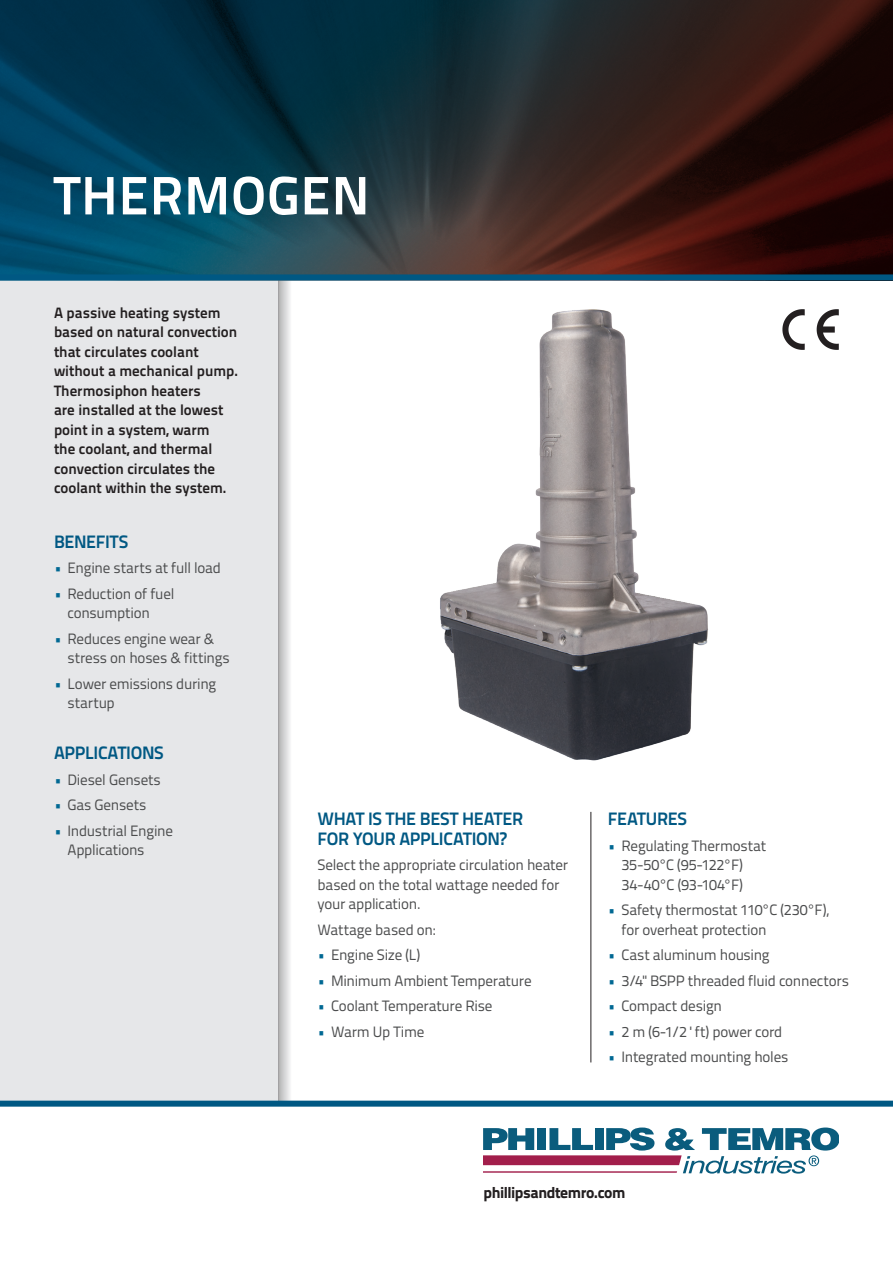
<style>
.page{position:relative;width:893px;height:1263px;background:#fff}
.page>*{position:absolute;margin:0;border:0;box-sizing:border-box;transform-origin:0 0}
.t1{font:700 54px "Titillium Text 22 L";letter-spacing:.02em;color:#fff}
.t2{font:700 18px/19.5px "Titillium Text 22 L";letter-spacing:-.02em;color:#005883}
.t3{font:800 15.75px "Titillium Text 22 L";letter-spacing:-.025em;color:#231f20}
.t4{font:15px/19.5px "Titillium Text 22 L";letter-spacing:-.015em;color:#4b4c4d}
.t5{font:700 15px/19.5px "Titillium Text 22 L";color:#231f20}
.s1{color:#006893}
</style>
<div class="page">
<div style="left:0;top:280px;width:279px;height:824px;background:#e6e7e9"></div>
<svg style="left:279px;top:799px;width:12px;height:302px"></svg>
<img style="left:0;top:0;width:893px;height:274px">
<hr style="left:591px;top:812px;width:1px;height:250px;background:#231f20">
<div style="left:0;top:274px;width:893px;height:6px;background:#005883"></div>
<img style="left:254px;top:255px;width:639px;height:544px">
<img style="left:776px;top:303px;width:79px;height:56px">
<svg style="left:484px;top:1127px;width:355px;height:46px"></svg>
<div style="left:0;top:1101px;width:893px;height:6px;background:#005883"></div>
<h1 class="t1" style="left:54px;top:154px;width:317px">THERMOGEN</h1>
<p class="t5" style="left:54px;top:302px;width:186px">A passive heating system based on natural convection that circulates coolant without a mechanical pump.<br>Thermosiphon heaters<br>are installed at the lowest point in a system, warm<br>the coolant, and thermal convection circulates the coolant within the system.</p>
<p class="t2" style="left:54px;top:531px;width:76px">BENEFITS</p>
<p class="t4" style="left:54px;top:557px;width:169px"><span class="s1">•</span> Engine starts at full load</p>
<p class="t4" style="left:68px;top:583px;width:108px;text-indent:-14px"><span class="s1">•</span> Reduction of fuel consumption</p>
<p class="t4" style="left:68px;top:628px;width:164px;text-indent:-14px"><span class="s1">•</span> Reduces engine wear &amp; stress on hoses &amp; fittings</p>
<p class="t4" style="left:68px;top:673px;width:150px;text-indent:-14px"><span class="s1">•</span> Lower emissions during startup</p>
<p class="t2" style="left:54px;top:742px;width:111px">APPLICATIONS</p>
<p class="t4" style="left:54px;top:769px;width:108px"><span class="s1">•</span> Diesel Gensets</p>
<p class="t4" style="left:54px;top:794px;width:94px"><span class="s1">•</span> Gas Gensets</p>
<p class="t4" style="left:68px;top:820px;width:107px;text-indent:-14px"><span class="s1">•</span> Industrial Engine<br>Applications</p>
<p class="t2" style="left:318px;top:808px;width:207px">WHAT IS THE BEST HEATER<br>FOR YOUR APPLICATION?</p>
<p class="t4" style="left:318px;top:854px;width:252px">Select the appropriate circulation heater based on the total wattage needed for your application.</p>
<p class="t4" style="left:318px;top:919px;width:120px">Wattage based on:</p>
<p class="t4" style="left:318px;top:944px;width:104px"><span class="s1">•</span> Engine Size (L)</p>
<p class="t4" style="left:318px;top:970px;width:216px"><span class="s1">•</span> Minimum Ambient Temperature</p>
<p class="t4" style="left:318px;top:995px;width:176px"><span class="s1">•</span> Coolant Temperature Rise</p>
<p class="t4" style="left:318px;top:1021px;width:108px"><span class="s1">•</span> Warm Up Time</p>
<p class="t2" style="left:608px;top:808px;width:81px">FEATURES</p>
<p class="t4" style="left:621px;top:835px;width:146px;text-indent:-14px"><span class="s1">•</span> Regulating Thermostat<br>35-50°C (95-122°F)<br>34-40°C (93-104°F)</p>
<p class="t4" style="left:621px;top:899px;width:209px;text-indent:-14px"><span class="s1">•</span> Safety thermostat 110°C (230°F), for overheat protection</p>
<p class="t4" style="left:608px;top:944px;width:163px"><span class="s1">•</span> Cast aluminum housing</p>
<p class="t4" style="left:608px;top:970px;width:243px"><span class="s1">•</span> 3/4" BSPP threaded fluid connectors</p>
<p class="t4" style="left:608px;top:995px;width:116px"><span class="s1">•</span> Compact design</p>
<p class="t4" style="left:608px;top:1021px;width:176px"><span class="s1">•</span> 2 m (6-1/2 ' ft) power cord</p>
<p class="t4" style="left:608px;top:1046px;width:182px"><span class="s1">•</span> Integrated mounting holes</p>
<p class="t3" style="left:484px;top:1180px;width:143px">phillipsandtemro.com</p>
</div>
